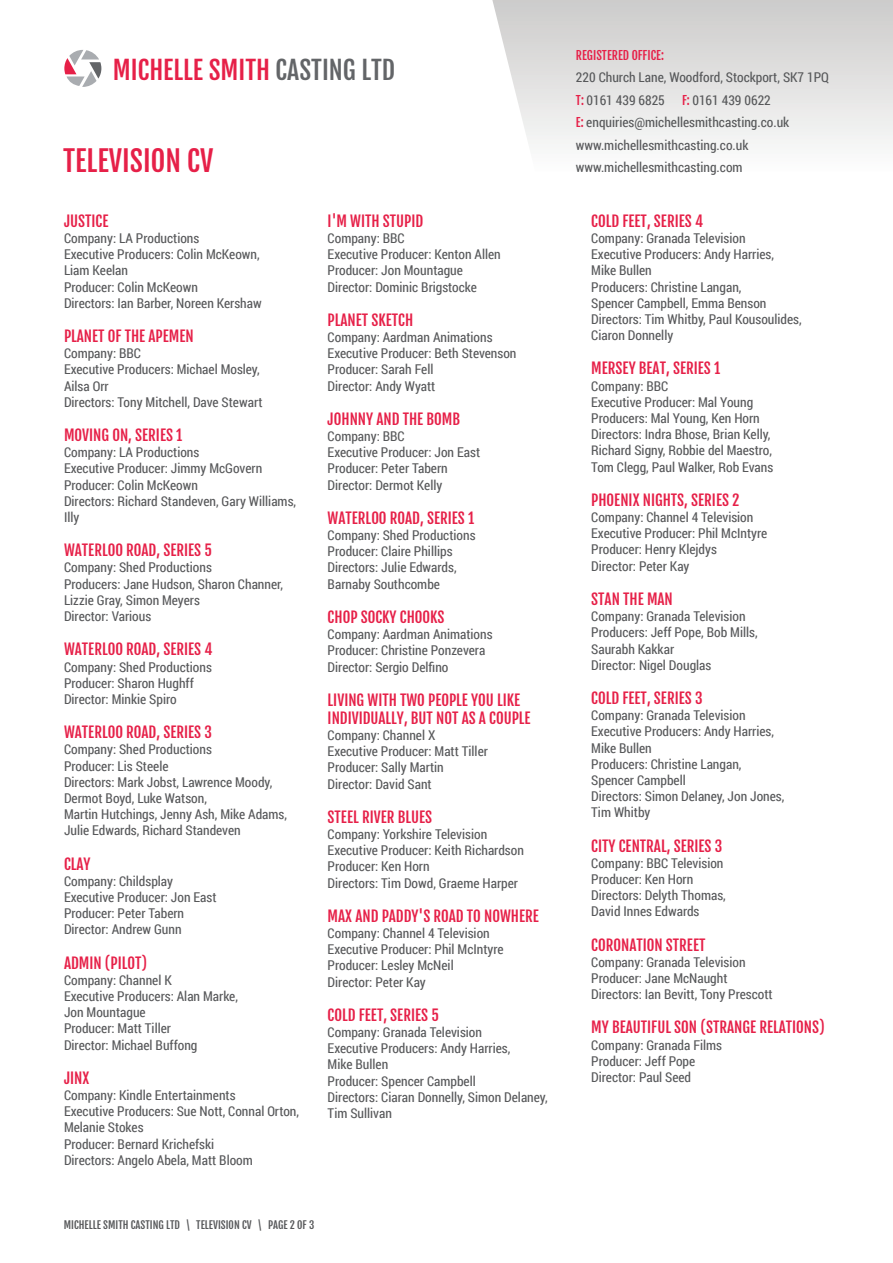
<style>
.page{position:relative;width:893px;height:1263px;background:#fff}
.page>*{position:absolute;margin:0;border:0;box-sizing:border-box;transform-origin:0 0}
.t1{font:28.5px "Fjalla One";color:#e62048}
.t2{font:25.5px "Fjalla One";color:#e62048}
.t3{font:15px/18px "Fjalla One";color:#e62048}
.t4{font:13.5px/16.2px "Roboto Condensed";color:#57585a}
.t5{font:12px "Fjalla One";color:#e62048}
.t6{font:10.5px "Fjalla One";color:#57585a}
.s1{color:#636568}
.s2{font-family:"Fjalla One";font-size:12px;color:#e62048}
</style>
<div class="page">
<svg style="left:64px;top:50px;width:37px;height:37px"></svg>
<svg style="left:492px;top:0;width:401px;height:144px"></svg>
<h2 class="t2" style="left:113px;top:54px;width:284px">MICHELLE SMITH <span class="s1">CASTING LTD</span></h2>
<h1 class="t1" style="left:63px;top:143px;width:152px">TELEVISION CV</h1>
<p class="t3" style="left:64px;top:212px;width:46px">JUSTICE</p>
<p class="t4" style="left:64px;top:230px;width:199px">Company: LA Productions<br>Executive Producers: Colin McKeown,<br>Liam Keelan<br>Producer: Colin McKeown<br>Directors: Ian Barber, Noreen Kershaw</p>
<p class="t3" style="left:64px;top:327px;width:131px">PLANET OF THE APEMEN</p>
<p class="t4" style="left:64px;top:345px;width:200px">Company: BBC<br>Executive Producers: Michael Mosley,<br>Ailsa Orr<br>Directors: Tony Mitchell, Dave Stewart</p>
<p class="t3" style="left:64px;top:426px;width:120px">MOVING ON, SERIES 1</p>
<p class="t4" style="left:64px;top:444px;width:234px">Company: LA Productions<br>Executive Producer: Jimmy McGovern<br>Producer: Colin McKeown<br>Directors: Richard Standeven, Gary Williams,<br>Illy</p>
<p class="t3" style="left:64px;top:541px;width:149px">WATERLOO ROAD, SERIES 5</p>
<p class="t4" style="left:64px;top:559px;width:221px">Company: Shed Productions<br>Producers: Jane Hudson, Sharon Channer,<br>Lizzie Gray, Simon Meyers<br>Director: Various</p>
<p class="t3" style="left:64px;top:640px;width:150px">WATERLOO ROAD, SERIES 4</p>
<p class="t4" style="left:64px;top:658px;width:149px">Company: Shed Productions<br>Producer: Sharon Hughff<br>Director: Minkie Spiro</p>
<p class="t3" style="left:64px;top:723px;width:150px">WATERLOO ROAD, SERIES 3</p>
<p class="t4" style="left:64px;top:741px;width:225px">Company: Shed Productions<br>Producer: Lis Steele<br>Directors: Mark Jobst, Lawrence Moody,<br>Dermot Boyd, Luke Watson,<br>Martin Hutchings, Jenny Ash, Mike Adams,<br>Julie Edwards, Richard Standeven</p>
<p class="t3" style="left:64px;top:855px;width:28px">CLAY</p>
<p class="t4" style="left:64px;top:872px;width:154px">Company: Childsplay<br>Executive Producer: Jon East<br>Producer: Peter Tabern<br>Director: Andrew Gunn</p>
<p class="t3" style="left:64px;top:954px;width:85px">ADMIN (PILOT)</p>
<p class="t4" style="left:64px;top:971px;width:176px">Company: Channel K<br>Executive Producers: Alan Marke,<br>Jon Mountague<br>Producer: Matt Tiller<br>Director: Michael Buffong</p>
<p class="t3" style="left:64px;top:1069px;width:27px">JINX</p>
<p class="t4" style="left:64px;top:1086px;width:237px">Company: Kindle Entertainments<br>Executive Producers: Sue Nott, Connal Orton,<br>Melanie Stokes<br>Producer: Bernard Krichefski<br>Directors: Angelo Abela, Matt Bloom</p>
<p class="t3" style="left:328px;top:212px;width:97px">I'M WITH STUPID</p>
<p class="t4" style="left:328px;top:230px;width:175px">Company: BBC<br>Executive Producer: Kenton Allen<br>Producer: Jon Mountague<br>Director: Dominic Brigstocke</p>
<p class="t3" style="left:328px;top:311px;width:87px">PLANET SKETCH</p>
<p class="t4" style="left:328px;top:329px;width:190px">Company: Aardman Animations<br>Executive Producer: Beth Stevenson<br>Producer: Sarah Fell<br>Director: Andy Wyatt</p>
<p class="t3" style="left:328px;top:410px;width:134px">JOHNNY AND THE BOMB</p>
<p class="t4" style="left:328px;top:428px;width:154px">Company: BBC<br>Executive Producer: Jon East<br>Producer: Peter Tabern<br>Director: Dermot Kelly</p>
<p class="t3" style="left:328px;top:509px;width:148px">WATERLOO ROAD, SERIES 1</p>
<p class="t4" style="left:328px;top:527px;width:149px">Company: Shed Productions<br>Producer: Claire Phillips<br>Directors: Julie Edwards,<br>Barnaby Southcombe</p>
<p class="t3" style="left:328px;top:608px;width:118px">CHOP SOCKY CHOOKS</p>
<p class="t4" style="left:328px;top:626px;width:166px">Company: Aardman Animations<br>Producer: Christine Ponzevera<br>Director: Sergio Delfino</p>
<p class="t3" style="left:328px;top:691px;width:205px">LIVING WITH TWO PEOPLE YOU LIKE<br>INDIVIDUALLY, BUT NOT AS A COUPLE</p>
<p class="t4" style="left:328px;top:726px;width:162px">Company: Channel X<br>Executive Producer: Matt Tiller<br>Producer: Sally Martin<br>Director: David Sant</p>
<p class="t3" style="left:328px;top:808px;width:106px">STEEL RIVER BLUES</p>
<p class="t4" style="left:328px;top:825px;width:198px">Company: Yorkshire Television<br>Executive Producer: Keith Richardson<br>Producer: Ken Horn<br>Directors: Tim Dowd, Graeme Harper</p>
<p class="t3" style="left:328px;top:907px;width:213px">MAX AND PADDY'S ROAD TO NOWHERE</p>
<p class="t4" style="left:328px;top:924px;width:177px">Company: Channel 4 Television<br>Executive Producer: Phil McIntyre<br>Producer: Lesley McNeil<br>Director: Peter Kay</p>
<p class="t3" style="left:328px;top:1006px;width:113px">COLD FEET, SERIES 5</p>
<p class="t4" style="left:328px;top:1023px;width:222px">Company: Granada Television<br>Executive Producers: Andy Harries,<br>Mike Bullen<br>Producer: Spencer Campbell<br>Directors: Ciaran Donnelly, Simon Delaney,<br>Tim Sullivan</p>
<p class="t6" style="left:64px;top:1218px;width:252px">MICHELLE SMITH CASTING LTD \ TELEVISION CV \ PAGE 2 OF 3</p>
<p class="t5" style="left:576px;top:47px;width:89px">REGISTERED OFFICE:</p>
<p class="t4" style="left:576px;top:66px;width:255px;line-height:22.5px">220 Church Lane, Woodford, Stockport, SK7 1PQ<br><span class="s2">T:</span> 0161 439 6825</p>
<p class="t4" style="left:576px;top:88px;width:215px;line-height:22.5px;text-indent:106px"><span class="s2">F:</span> 0161 439 0622<br><span class="s2">E:</span> enquiries@michellesmithcasting.co.uk www.michellesmithcasting.co.uk www.michellesmithcasting.com</p>
<p class="t3" style="left:591px;top:212px;width:113px">COLD FEET, SERIES 4</p>
<p class="t4" style="left:591px;top:230px;width:212px">Company: Granada Television<br>Executive Producers: Andy Harries,<br>Mike Bullen<br>Producers: Christine Langan,<br>Spencer Campbell, Emma Benson<br>Directors: Tim Whitby, Paul Kousoulides,<br>Ciaron Donnelly</p>
<p class="t3" style="left:591px;top:360px;width:130px">MERSEY BEAT, SERIES 1</p>
<p class="t4" style="left:591px;top:377px;width:183px">Company: BBC<br>Executive Producer: Mal Young<br>Producers: Mal Young, Ken Horn<br>Directors: Indra Bhose, Brian Kelly,<br>Richard Signy, Robbie del Maestro,<br>Tom Clegg, Paul Walker, Rob Evans</p>
<p class="t3" style="left:591px;top:491px;width:150px">PHOENIX NIGHTS, SERIES 2</p>
<p class="t4" style="left:591px;top:509px;width:177px">Company: Channel 4 Television<br>Executive Producer: Phil McIntyre<br>Producer: Henry Klejdys<br>Director: Peter Kay</p>
<p class="t3" style="left:591px;top:590px;width:83px">STAN THE MAN</p>
<p class="t4" style="left:591px;top:608px;width:168px">Company: Granada Television<br>Producers: Jeff Pope, Bob Mills,<br>Saurabh Kakkar<br>Director: Nigel Douglas</p>
<p class="t3" style="left:591px;top:689px;width:113px">COLD FEET, SERIES 3</p>
<p class="t4" style="left:591px;top:707px;width:195px">Company: Granada Television<br>Executive Producers: Andy Harries,<br>Mike Bullen<br>Producers: Christine Langan,<br>Spencer Campbell<br>Directors: Simon Delaney, Jon Jones,<br>Tim Whitby</p>
<p class="t3" style="left:591px;top:837px;width:133px">CITY CENTRAL, SERIES 3</p>
<p class="t4" style="left:591px;top:854px;width:136px">Company: BBC Television<br>Producer: Ken Horn<br>Directors: Delyth Thomas,<br>David Innes Edwards</p>
<p class="t3" style="left:591px;top:936px;width:116px">CORONATION STREET</p>
<p class="t4" style="left:591px;top:953px;width:183px">Company: Granada Television<br>Producer: Jane McNaught<br>Directors: Ian Bevitt, Tony Prescott</p>
<p class="t3" style="left:591px;top:1018px;width:235px">MY BEAUTIFUL SON (STRANGE RELATIONS)</p>
<p class="t4" style="left:591px;top:1036px;width:132px">Company: Granada Films<br>Producer: Jeff Pope<br>Director: Paul Seed</p>
</div>
